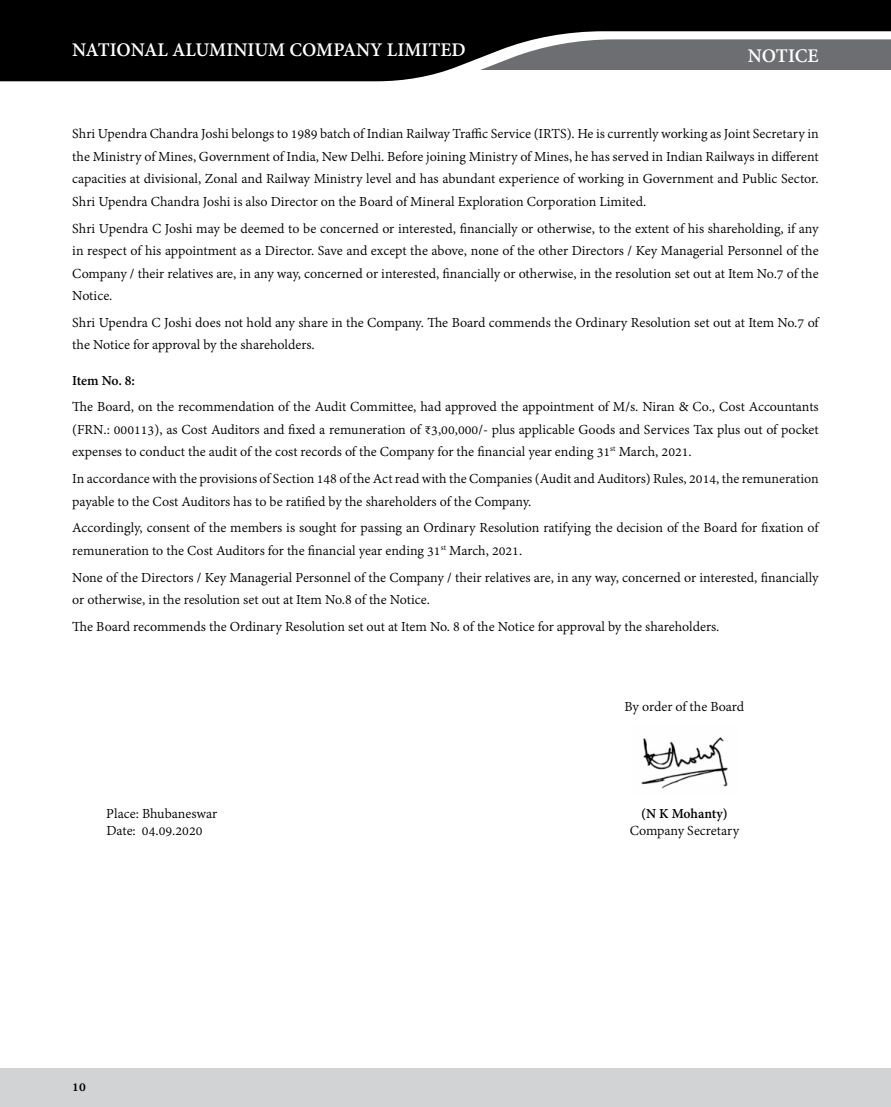
<style>
.page{position:relative;width:891px;height:1107px;background:#fff}
.page>*{position:absolute;margin:0;border:0;box-sizing:border-box;transform-origin:0 0}
.t1{font:700 21px "Adobe Devanagari";color:#fff}
.t2{font:15px/22.5px "Adobe Devanagari";color:#000}
.t3{font:700 15px "Adobe Devanagari";letter-spacing:-.005em;color:#000}
</style>
<div class="page">
<div style="left:0;top:0;width:891px;height:31px;background:#000"></div>
<svg style="left:0;top:31px;width:891px;height:51px;fill:#000"></svg>
<img style="left:641px;top:737px;width:87px;height:52px">
<div style="left:0;top:1069px;width:891px;height:38px;background:#d1d3d4"></div>
<h1 class="t1" style="left:72px;top:38px;width:395px">NATIONAL ALUMINIUM COMPANY LIMITED</h1>
<h1 class="t1" style="left:748px;top:44px;width:72px">NOTICE</h1>
<p class="t2" style="left:72px;top:124px;width:748px;text-align:justify">Shri Upendra Chandra Joshi belongs to 1989 batch of Indian Railway Traffic Service (IRTS). He is currently working as Joint Secretary in the Ministry of Mines, Government of India, New Delhi. Before joining Ministry of Mines, he has served in Indian Railways in different capacities at divisional, Zonal and Railway Ministry level and has abundant experience of working in Government and Public Sector.<br>Shri Upendra Chandra Joshi is also Director on the Board of Mineral Exploration Corporation Limited.</p>
<p class="t2" style="left:72px;top:218px;width:748px;text-align:justify">Shri Upendra C Joshi may be deemed to be concerned or interested, financially or otherwise, to the extent of his shareholding, if any in respect of his appointment as a Director. Save and except the above, none of the other Directors / Key Managerial Personnel of the Company / their relatives are, in any way, concerned or interested, financially or otherwise, in the resolution set out at Item No.7 of the Notice.</p>
<p class="t2" style="left:72px;top:312px;width:748px">Shri Upendra C Joshi does not hold any share in the Company. The Board commends the Ordinary Resolution set out at Item No.7 of the Notice for approval by the shareholders.</p>
<p class="t3" style="left:72px;top:372px;width:64px">Item No. 8:</p>
<p class="t2" style="left:72px;top:397px;width:748px;text-align:justify">The Board, on the recommendation of the Audit Committee, had approved the appointment of M/s. Niran &amp; Co., Cost Accountants (FRN.: 000113), as Cost Auditors and fixed a remuneration of ₹3,00,000/- plus applicable Goods and Services Tax plus out of pocket expenses to conduct the audit of the cost records of the Company for the financial year ending 31<sup>st</sup> March, 2021.</p>
<p class="t2" style="left:72px;top:469px;width:748px">In accordance with the provisions of Section 148 of the Act read with the Companies (Audit and Auditors) Rules, 2014, the remuneration payable to the Cost Auditors has to be ratified by the shareholders of the Company.</p>
<p class="t2" style="left:72px;top:518px;width:748px">Accordingly, consent of the members is sought for passing an Ordinary Resolution ratifying the decision of the Board for fixation of remuneration to the Cost Auditors for the financial year ending 31<sup>st</sup> March, 2021.</p>
<p class="t2" style="left:72px;top:567px;width:748px">None of the Directors / Key Managerial Personnel of the Company / their relatives are, in any way, concerned or interested, financially or otherwise, in the resolution set out at Item No.8 of the Notice.</p>
<p class="t2" style="left:72px;top:616px;width:649px">The Board recommends the Ordinary Resolution set out at Item No. 8 of the Notice for approval by the shareholders.</p>
<p class="t2" style="left:624px;top:697px;width:121px">By order of the Board</p>
<p class="t2" style="left:106px;top:804px;width:112px">Place: Bhubaneswar</p>
<p class="t3" style="left:641px;top:805px;width:88px">(N K Mohanty)</p>
<p class="t2" style="left:106px;top:820px;width:98px">Date: 04.09.2020</p>
<p class="t2" style="left:630px;top:820px;width:111px">Company Secretary</p>
<p class="t3" style="left:72px;top:1078px;width:15px">10</p>
</div>
